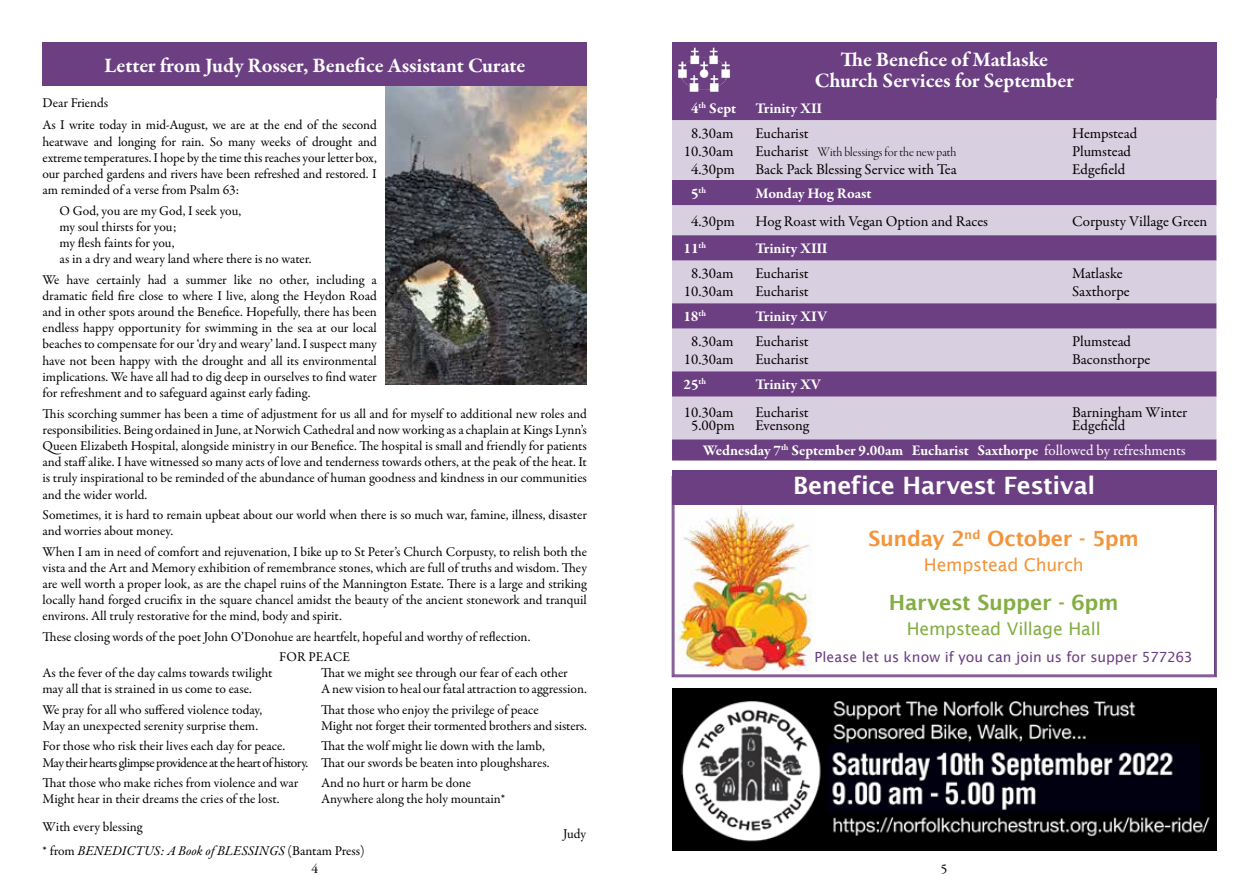
<style>
.page{position:relative;width:1259px;height:893px;background:#fff}
.page>*{position:absolute;margin:0;border:0;box-sizing:border-box;transform-origin:0 0}
.t1{font:600 24px "Lucida Sans";letter-spacing:-.02em;color:#fff}
.t2{font:700 21px/21px "Garamond Premr Pro";letter-spacing:-.005em;color:#fff;text-align:center}
.t3{font:600 21px "Lucida Sans";letter-spacing:-.015em;color:#f2953b}
.t4{font:600 21px "Lucida Sans";letter-spacing:-.015em;color:#83ae41}
.t5{font:17.55px "Lucida Sans";letter-spacing:-.01em;color:#83ae41}
.t6{font:17.55px "Lucida Sans";letter-spacing:-.015em;color:#f2953b}
.t7{font:15px "Garamond Premr Pro";letter-spacing:-.005em;color:#000}
.t8{font:700 15px/25.2px "Garamond Premr Pro";letter-spacing:-.005em;color:#fff}
.t9{font:14.1px "Lucida Sans";letter-spacing:.005em;color:#6c3f82}
.t10{font:13.5px/16.2px "Garamond Premr Pro";letter-spacing:-.005em;color:#000}
.t11{font:13.5px/16.2px "Garamond Premr Pro";letter-spacing:-.035em;color:#000}
.t12{font:italic 13.5px "Garamond Premr Pro";color:#000}
.t13{font:13.5px "Garamond Premr Pro Lt Disp";color:#000}
.t14{font:700 8.7px "Garamond Premr Pro";color:#fff}
.s1{font-style:normal}
.s2{font-family:"Garamond Premr Pro";font-size:15px}
.s3{font-size:15px}
.s4{font-weight:400;color:#000}
.s5{font-weight:400}
</style>
<div class="page">
<img style="left:385px;top:86px;width:202px;height:299px">
<div style="left:43px;top:43px;width:544px;height:43px;background:#6c3f82"></div>
<div style="left:672px;top:43px;width:544px;height:55px;background:#6c3f82"></div>
<img style="left:678px;top:47px;width:53px;height:45px">
<div style="left:672px;top:98px;width:544px;height:362px;background:#6c3f82"></div>
<svg style="left:672px;top:120px;width:544px;height:319px;background:#b6a1c2"></svg>
<img style="left:672px;top:504px;width:544px;height:173px">
<div style="left:672px;top:470px;width:544px;height:34px;background:#6c3f82"></div>
<img style="left:672px;top:689px;width:544px;height:161px">
<h2 class="t2" style="left:104px;top:55px;width:423px">Letter from Judy Rosser, Benefice Assistant Curate</h2>
<p class="t10" style="left:43px;top:92px;width:336px;line-height:22.5px">Dear Friends<br>As I write today in mid-August, we are at the end of the second</p>
<p class="t10" style="left:43px;top:133px;width:336px;text-align:justify">heatwave and longing for rain. So many weeks of drought and extreme temperatures. I hope by the time this reaches your letter box, our parched gardens and rivers have been refreshed and restored. I am reminded of a verse from Psalm 63:</p>
<p class="t10" style="left:60px;top:203px;width:253px">O God, you are my God, I seek you,<br>my soul thirsts for you;<br>my flesh faints for you,<br>as in a dry and weary land where there is no water.</p>
<p class="t10" style="left:43px;top:272px;width:336px;text-align:justify">We have certainly had a summer like no other, including a dramatic field fire close to where I live, along the Heydon Road and in other spots around the Benefice. Hopefully, there has been endless happy opportunity for swimming in the sea at our local beaches to compensate for our ‘dry and weary’ land. I suspect many have not been happy with the drought and all its environmental implications. We have all had to dig deep in ourselves to find water for refreshment and to safeguard against early fading.</p>
<p class="t10" style="left:43px;top:405px;width:546px;text-align:justify">This scorching summer has been a time of adjustment for us all and for myself to additional new roles and responsibilities. Being ordained in June, at Norwich Cathedral and now working as a chaplain at Kings Lynn’s Queen Elizabeth Hospital, alongside ministry in our Benefice. The hospital is small and friendly for patients and staff alike. I have witnessed so many acts of love and tenderness towards others, at the peak of the heat. It is truly inspirational to be reminded of the abundance of human goodness and kindness in our communities and the wider world.</p>
<p class="t10" style="left:43px;top:507px;width:546px">Sometimes, it is hard to remain upbeat about our world when there is so much war, famine, illness, disaster and worries about money.</p>
<p class="t10" style="left:43px;top:544px;width:546px;text-align:justify">When I am in need of comfort and rejuvenation, I bike up to St Peter’s Church Corpusty, to relish both the vista and the Art and Memory exhibition of remembrance stones, which are full of truths and wisdom. They are well worth a proper look, as are the chapel ruins of the Mannington Estate. There is a large and striking locally hand forged crucifix in the square chancel amidst the beauty of the ancient stonework and tranquil environs. All truly restorative for the mind, body and spirit.</p>
<p class="t10" style="left:279px;top:627px;width:253px;line-height:20.4px;text-indent:-237px">These closing words of the poet John O’Donohue are heartfelt, hopeful and worthy of reflection.<br>FOR PEACE</p>
<p class="t10" style="left:43px;top:665px;width:231px">As the fever of the day calms towards twilight may all that is strained in us come to ease.</p>
<p class="t10" style="left:43px;top:702px;width:221px">We pray for all who suffered violence today,<br>May an unexpected serenity surprise them.</p>
<p class="t11" style="left:43px;top:738px;width:267px">For those who risk their lives each day for peace.<br>May their hearts glimpse providence at the heart of history.</p>
<p class="t10" style="left:43px;top:775px;width:257px">That those who make riches from violence and war<br>Might hear in their dreams the cries of the lost.</p>
<p class="t10" style="left:43px;top:819px;width:101px">With every blessing</p>
<p class="t10" style="left:321px;top:665px;width:267px">That we might see through our fear of each other<br>A new vision to heal our fatal attraction to aggression.</p>
<p class="t10" style="left:321px;top:702px;width:267px">That those who enjoy the privilege of peace<br>Might not forget their tormented brothers and sisters.</p>
<p class="t10" style="left:321px;top:738px;width:230px">That the wolf might lie down with the lamb,<br>That our swords be beaten into ploughshares.</p>
<p class="t10" style="left:321px;top:775px;width:186px">And no hurt or harm be done<br>Anywhere along the holy mountain*</p>
<p class="t10" style="left:563px;top:826px;width:24px">Judy</p>
<p class="t12" style="left:43px;top:842px;width:323px"><span class="s1">* from</span> BENEDICTUS: A Book of BLESSINGS <span class="s1">(Bantam Press)</span></p>
<h2 class="t2" style="left:814px;top:49px;width:260px">The Benefice of Matlaske<br>Church Services for September</h2>
<p class="t8" style="left:691px;top:96px;width:47px">4<sup>th</sup> Sept</p>
<p class="t8" style="left:755px;top:96px;width:68px">Trinity XII</p>
<p class="t7" style="left:691px;top:124px;width:44px">8.30am</p>
<p class="t7" style="left:755px;top:124px;width:55px">Eucharist</p>
<p class="t7" style="left:1072px;top:124px;width:67px">Hempstead</p>
<p class="t7" style="left:684px;top:142px;width:51px">10.30am</p>
<p class="t13" style="left:755px;top:144px;width:202px"><span class="s2">Eucharist</span> With blessings for the new path</p>
<p class="t7" style="left:1072px;top:142px;width:60px">Plumstead</p>
<p class="t7" style="left:691px;top:160px;width:45px">4.30pm</p>
<p class="t7" style="left:755px;top:160px;width:203px">Back Pack Blessing Service with Tea</p>
<p class="t7" style="left:1072px;top:160px;width:55px">Edgefield</p>
<p class="t14" style="left:691px;top:185px;width:16px"><span class="s3">5</span>th</p>
<p class="t8" style="left:755px;top:181px;width:118px">Monday Hog Roast</p>
<p class="t7" style="left:691px;top:212px;width:45px">4.30pm</p>
<p class="t7" style="left:755px;top:212px;width:234px">Hog Roast with Vegan Option and Races</p>
<p class="t7" style="left:1072px;top:212px;width:137px">Corpusty Village Green</p>
<p class="t8" style="left:683px;top:236px;width:24px">11<sup>th</sup></p>
<p class="t8" style="left:755px;top:236px;width:74px">Trinity XIII</p>
<p class="t7" style="left:691px;top:265px;width:44px">8.30am</p>
<p class="t7" style="left:755px;top:265px;width:55px">Eucharist</p>
<p class="t7" style="left:1072px;top:265px;width:52px">Matlaske</p>
<p class="t7" style="left:684px;top:283px;width:51px">10.30am</p>
<p class="t7" style="left:755px;top:283px;width:55px">Eucharist</p>
<p class="t7" style="left:1072px;top:283px;width:59px">Saxthorpe</p>
<p class="t8" style="left:683px;top:304px;width:24px">18<sup>th</sup></p>
<p class="t8" style="left:755px;top:304px;width:73px">Trinity XIV</p>
<p class="t7" style="left:691px;top:333px;width:44px">8.30am</p>
<p class="t7" style="left:755px;top:333px;width:55px">Eucharist</p>
<p class="t7" style="left:1072px;top:333px;width:60px">Plumstead</p>
<p class="t7" style="left:684px;top:351px;width:51px">10.30am</p>
<p class="t7" style="left:755px;top:351px;width:55px">Eucharist</p>
<p class="t7" style="left:1072px;top:351px;width:80px">Baconsthorpe</p>
<p class="t8" style="left:683px;top:372px;width:24px">25<sup>th</sup></p>
<p class="t8" style="left:755px;top:372px;width:67px">Trinity XV</p>
<p class="t7" style="left:684px;top:403px;width:51px">10.30am</p>
<p class="t7" style="left:755px;top:403px;width:55px">Eucharist</p>
<p class="t7" style="left:1072px;top:403px;width:117px">Barningham Winter</p>
<p class="t7" style="left:691px;top:416px;width:45px">5.00pm</p>
<p class="t7" style="left:755px;top:416px;width:55px">Evensong</p>
<p class="t8" style="left:702px;top:413px;width:484px;text-indent:369px"><span class="s4">Edgefield<br></span>Wednesday 7<sup>th</sup> September 9.00am Eucharist Saxthorpe <span class="s5">followed by refreshments</span></p>
<h1 class="t1" style="left:793px;top:472px;width:304px">Benefice Harvest Festival</h1>
<h2 class="t3" style="left:868px;top:526px;width:272px">Sunday 2<sup>nd</sup> October - 5pm</h2>
<p class="t6" style="left:924px;top:555px;width:161px">Hempstead Church</p>
<h2 class="t4" style="left:888px;top:590px;width:231px">Harvest Supper - 6pm</h2>
<p class="t5" style="left:906px;top:619px;width:195px">Hempstead Village Hall</p>
<p class="t9" style="left:814px;top:649px;width:380px">Please let us know if you can join us for supper 577263</p>
<p class="t10" style="left:311px;top:861px;width:8px">4</p>
<p class="t10" style="left:941px;top:861px;width:8px">5</p>
</div>
